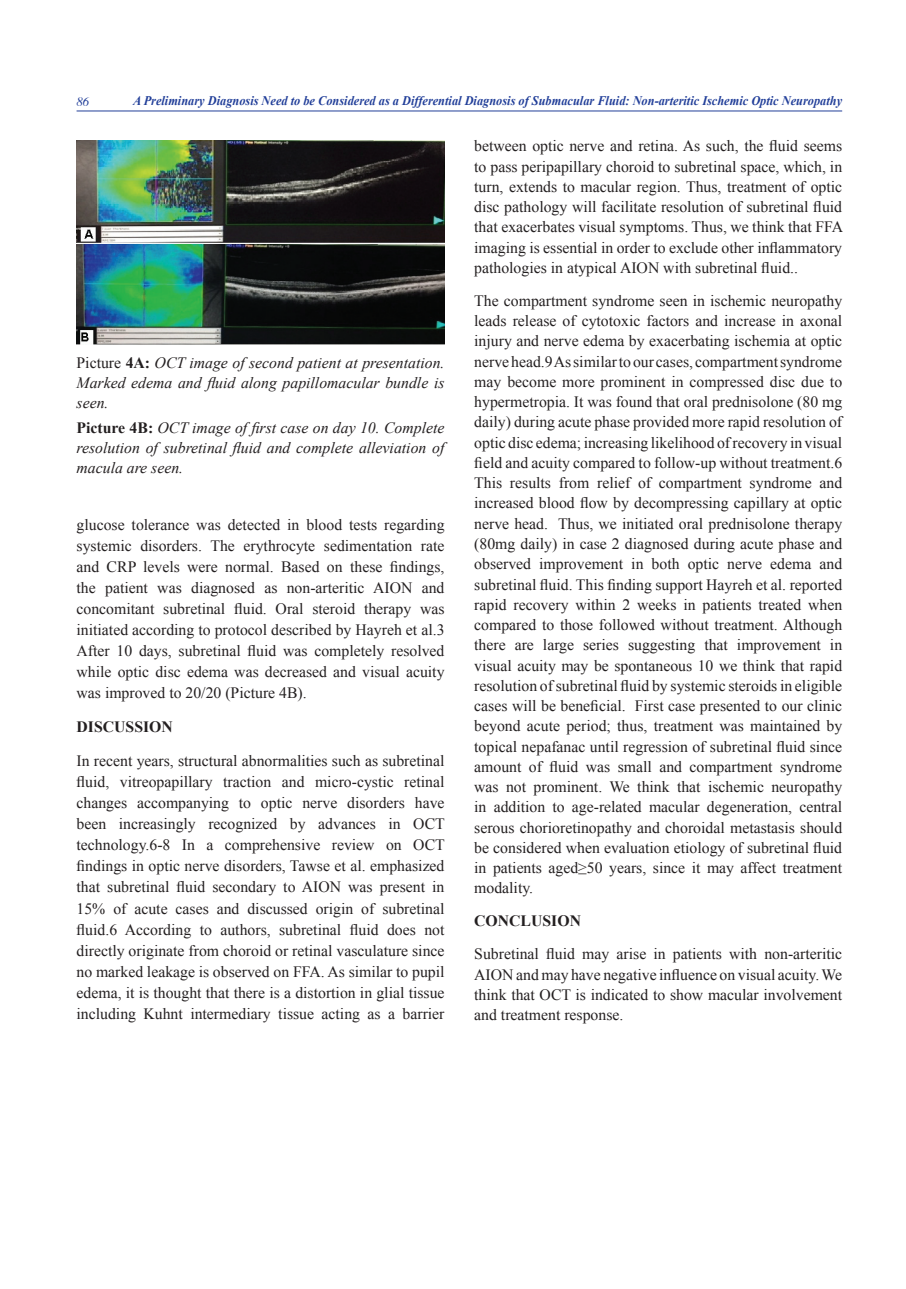
<style>
.page{position:relative;width:906px;height:1289px;background:#fff}
.page>*{position:absolute;margin:0;border:0;box-sizing:border-box;transform-origin:0 0}
.t1{font:15.75px/20.2px "Times New Roman";color:#231f20;text-align:justify}
.t2{font:italic 15.75px/20.2px "Times New Roman";color:#231f20;text-align:justify}
.t3{font:700 15.75px "Times New Roman";color:#231f20}
.t4{font:italic 700 13.2px "Times New Roman";color:#223f99;scale:.94 1}
.t5{font:italic 12.75px "Times";color:#223f99}
.s1{font-style:normal}
.s2{font-weight:700;font-style:normal}
</style>
<div class="page">
<hr style="left:77px;top:111px;width:765px;height:1px;background:#223f99">
<img style="left:77px;top:140px;width:367px;height:204px">
<p class="t5" style="left:77px;top:97px;width:14px">86</p>
<p class="t4" style="left:133px;top:94px;width:756px">A Preliminary Diagnosis Need to be Considered as a Differential Diagnosis of Submacular Fluid: Non-arteritic Ischemic Optic Neuropathy</p>
<p class="t1" style="left:474px;top:136px;width:370px">between optic nerve and retina. As such, the fluid seems to pass peripapillary choroid to subretinal space, which, in turn, extends to macular region. Thus, treatment of optic disc pathology will facilitate resolution of subretinal fluid that exacerbates visual symptoms. Thus, we think that FFA imaging is essential in order to exclude other inflammatory pathologies in atypical AION with subretinal fluid..</p>
<p class="t1" style="left:474px;top:290px;width:369px">The compartment syndrome seen in ischemic neuropathy leads release of cytotoxic factors and increase in axonal injury and nerve edema by exacerbating ischemia at optic nerve head.9 As similar to our cases, compartment syndrome may become more prominent in compressed disc due to hypermetropia. It was found that oral prednisolone (80 mg daily) during acute phase provided more rapid resolution of optic disc edema; increasing likelihood of recovery in visual field and acuity compared to follow-up without treatment.6<br>This results from relief of compartment syndrome and increased blood flow by decompressing capillary at optic nerve head. Thus, we initiated oral prednisolone therapy (80mg daily) in case 2 diagnosed during acute phase and observed improvement in both optic nerve edema and subretinal fluid. This finding support Hayreh et al. reported rapid recovery within 2 weeks in patients treated when compared to those followed without treatment. Although there are large series suggesting that improvement in visual acuity may be spontaneous 10 we think that rapid resolution of subretinal fluid by systemic steroids in eligible cases will be beneficial. First case presented to our clinic beyond acute period; thus, treatment was maintained by topical nepafanac until regression of subretinal fluid since amount of fluid was small and compartment syndrome was not prominent. We think that ischemic neuropathy in addition to age-related macular degeneration, central serous chorioretinopathy and choroidal metastasis should be considered when evaluation etiology of subretinal fluid in patients aged≥50 years, since it may affect treatment modality.</p>
<p class="t3" style="left:474px;top:912px;width:108px">CONCLUSION</p>
<p class="t1" style="left:474px;top:944px;width:369px">Subretinal fluid may arise in patients with non-arteritic AION and may have negative influence on visual acuity. We think that OCT is indicated to show macular involvement and treatment response.</p>
<p class="t2" style="left:77px;top:352px;width:369px"><span class="s1">Picture</span> <span class="s2">4A:</span> OCT image of second patient at presentation.<br>Marked edema and fluid along papillomacular bundle is seen.</p>
<p class="t2" style="left:77px;top:417px;width:369px"><span class="s2">Picture 4B:</span> OCT image of first case on day 10. Complete resolution of subretinal fluid and complete alleviation of macula are seen.</p>
<p class="t1" style="left:77px;top:514px;width:369px;line-height:21px">glucose tolerance was detected in blood tests regarding systemic disorders. The erythrocyte sedimentation rate and CRP levels were normal. Based on these findings, the patient was diagnosed as non-arteritic AION and concomitant subretinal fluid. Oral steroid therapy was initiated according to protocol described by Hayreh et al.3<br>After 10 days, subretinal fluid was completely resolved while optic disc edema was decreased and visual acuity was improved to 20/20 (Picture 4B).</p>
<p class="t3" style="left:77px;top:718px;width:98px">DISCUSSION</p>
<p class="t1" style="left:77px;top:750px;width:370px;line-height:21px">In recent years, structural abnormalities such as subretinal fluid, vitreopapillary traction and micro-cystic retinal changes accompanying to optic nerve disorders have been increasingly recognized by advances in OCT technology.6-8 In a comprehensive review on OCT findings in optic nerve disorders, Tawse et al. emphasized that subretinal fluid secondary to AION was present in 15% of acute cases and discussed origin of subretinal fluid.6 According to authors, subretinal fluid does not directly originate from choroid or retinal vasculature since no marked leakage is observed on FFA. As similar to pupil edema, it is thought that there is a distortion in glial tissue including Kuhnt intermediary tissue acting as a barrier</p>
</div>
